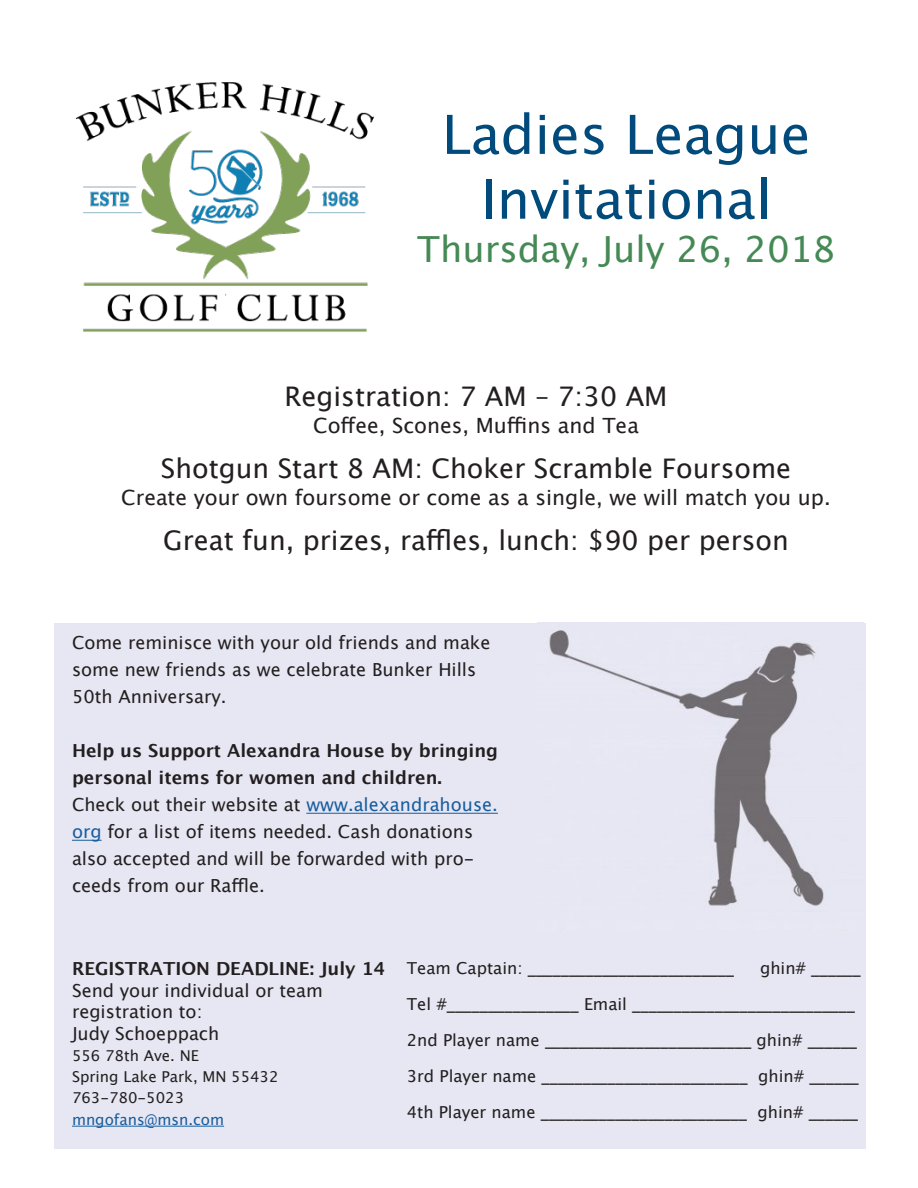
<style>
.page{position:relative;width:918px;height:1188px;background:#fff}
.page>*{position:absolute;margin:0;border:0;box-sizing:border-box;transform-origin:0 0}
.t1{font:54px/64.8px "Lucida Grande";color:#004a7c;text-align:center}
.t2{font:36px "Lucida Grande";color:#458955}
.t3{font:27px "Lucida Grande";color:#231f20}
.t4{font:21px "Lucida Grande";color:#231f20}
.t5{font:18px/27px "Lucida Grande";color:#231f20}
.t6{font:700 18px "Lucida Grande";color:#231f20}
.t7{font:16.5px/36px "Lucida Grande";color:#231f20}
.t8{font:15px/21px "Lucida Grande";color:#231f20}
.t9{font:15px "Lucida Grande";color:#175d9e}
.s1{font-weight:700}
.s2{color:#175d9e}
</style>
<div class="page">
<div style="left:54px;top:623px;width:811px;height:525px;background:#e7e7f3"></div>
<img style="left:75px;top:82px;width:299px;height:250px">
<img style="left:549px;top:630px;width:275px;height:276px">
<hr style="left:306px;top:813px;width:192px;height:1px;background:#175d9e">
<hr style="left:72px;top:840px;width:30px;height:1px;background:#175d9e">
<hr style="left:72px;top:1126px;width:152px;height:1px;background:#175d9e">
<h1 class="t1" style="left:442px;top:103px;width:370px">Ladies League<br>Invitational</h1>
<h2 class="t2" style="left:417px;top:228px;width:419px">Thursday, July 26, 2018</h2>
<h3 class="t3" style="left:285px;top:381px;width:385px">Registration: 7 AM – 7:30 AM</h3>
<p class="t4" style="left:313px;top:414px;width:327px">Coffee, Scones, Muffins and Tea</p>
<h3 class="t3" style="left:161px;top:453px;width:632px">Shotgun Start 8 AM: Choker Scramble Foursome</h3>
<p class="t4" style="left:121px;top:486px;width:711px">Create your own foursome or come as a single, we will match you up.</p>
<h3 class="t3" style="left:163px;top:525px;width:627px">Great fun, prizes, raffles, lunch: $90 per person</h3>
<p class="t5" style="left:72px;top:630px;width:420px">Come reminisce with your old friends and make some new friends as we celebrate Bunker Hills<br>50th Anniversary.</p>
<p class="t5" style="left:72px;top:738px;width:428px"><span class="s1">Help us Support Alexandra House by bringing personal items for women and children.<br></span>Check out their website at <span class="s2">www.alexandrahouse. org</span> for a list of items needed. Cash donations also accepted and will be forwarded with pro&shy;ceeds from our Raffle.</p>
<p class="t6" style="left:72px;top:954px;width:315px">REGISTRATION DEADLINE: July 14</p>
<p class="t5" style="left:72px;top:980px;width:252px;line-height:21.6px">Send your individual or team registration to:<br>Judy Schoeppach</p>
<p class="t8" style="left:72px;top:1045px;width:208px">556 78th Ave. NE<br>Spring Lake Park, MN 55432<br>763-780-5023</p>
<p class="t9" style="left:72px;top:1111px;width:154px">mngofans@msn.com</p>
<p class="t7" style="left:407px;top:950px;width:455px;text-indent:353px">ghin# ______ Tel #________________ Email ___________________________ 2nd Player name _________________________ ghin# ______ 3rd Player name _________________________ ghin# ______ 4th Player name _________________________ ghin# ______</p>
<p class="t7" style="left:407px;top:950px;width:329px">Team Captain: _________________________</p>
</div>
